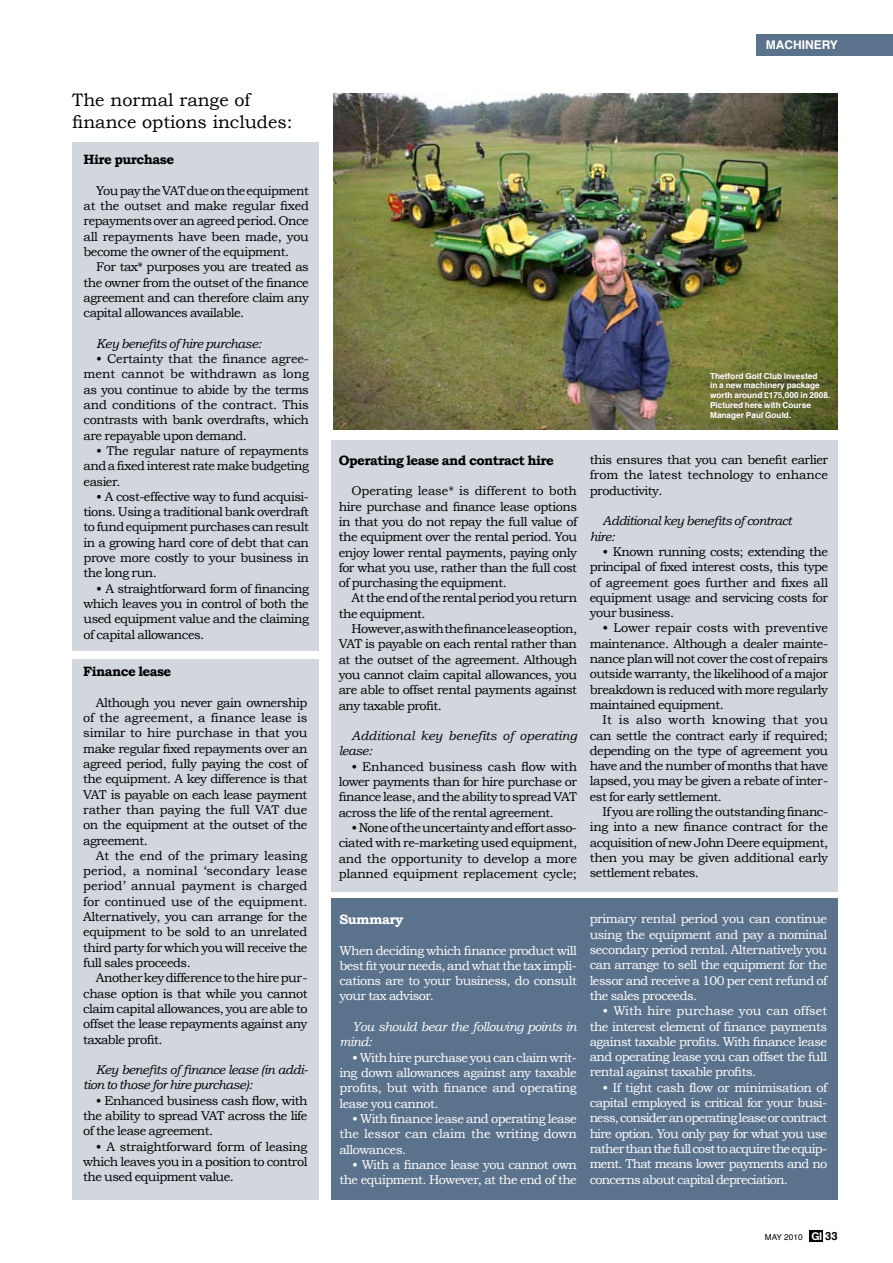
<style>
.page{position:relative;width:893px;height:1263px;background:#fff}
.page>*{position:absolute;margin:0;border:0;box-sizing:border-box;transform-origin:0 0}
.t1{font:18px/21.6px "Bookman Old Style";color:#000}
.t2{font:700 13.5px "Bookman Old Style";letter-spacing:-.04em;color:#000}
.t3{font:700 13.5px "Bookman Old Style";letter-spacing:-.04em;color:#fff}
.t4{font:12.75px/15.3px "Bookman Old Style";letter-spacing:-.04em;color:#000;text-align:justify}
.t5{font:12.75px/15.3px "Bookman Old Style";letter-spacing:-.04em;color:#fff;text-align:justify}
.t6{font:italic 12.75px/15.3px "Bookman Old Style";letter-spacing:-.04em;color:#000}
.t7{font:italic 12.75px/15.3px "Bookman Old Style";color:#000}
.t8{font:italic 12.75px/15.3px "Bookman Old Style";letter-spacing:-.04em;color:#fff}
.t9{font:700 12px "Helvetica";color:#fff}
.t10{font:700 8.25px/9.8px "Helvetica";color:#fff}
.t11{font:8.25px "Helvetica";color:#000}
.s1{font-family:"Helvetica Neue";font-weight:700;font-size:10.8px;color:#fff}
.s2{font-weight:700;font-size:11.25px}
</style>
<div class="page">
<div style="left:332px;top:898px;width:506px;height:301px;background:#5b728c"></div>
<div style="left:72px;top:142px;width:247px;height:508px;background:#d2d6dd"></div>
<div style="left:72px;top:659px;width:247px;height:540px;background:#d2d6dd"></div>
<div style="left:332px;top:440px;width:506px;height:451px;background:#d2d6dd"></div>
<img style="left:333px;top:94px;width:505px;height:336px">
<div style="left:809px;top:1230px;width:14px;height:11px;background:#000"></div>
<div style="left:757px;top:34px;width:136px;height:21px;background:#5b728c"></div>
<h1 class="t1" style="left:72px;top:89px;width:222px">The normal range of finance options includes:</h1>
<p class="t2" style="left:84px;top:151px;width:92px">Hire purchase</p>
<p class="t4" style="left:84px;top:183px;width:227px;text-indent:13px">You pay the VAT due on the equipment at the outset and make regular fixed repayments over an agreed period. Once all repayments have been made, you become the owner of the equipment.</p>
<p class="t4" style="left:84px;top:259px;width:227px;text-indent:13px">For tax* purposes you are treated as the owner from the outset of the finance agreement and can therefore claim any capital allowances available.</p>
<p class="t6" style="left:96px;top:336px;width:167px">Key benefits of hire purchase:</p>
<p class="t4" style="left:84px;top:351px;width:227px;text-indent:13px">• Certainty that the finance agree&shy;ment cannot be withdrawn as long as you continue to abide by the terms and conditions of the contract. This contrasts with bank overdrafts, which are repayable upon demand.</p>
<p class="t4" style="left:84px;top:443px;width:227px;text-indent:13px">• The regular nature of repayments and a fixed interest rate make budgeting easier.</p>
<p class="t4" style="left:84px;top:489px;width:227px;text-indent:13px">• A cost-effective way to fund acquisi&shy;tions. Using a traditional bank overdraft to fund equipment purchases can result in a growing hard core of debt that can prove more costly to your business in the long run.</p>
<p class="t4" style="left:84px;top:581px;width:227px;text-indent:13px">• A straightforward form of financing which leaves you in control of both the used equipment value and the claiming of capital allowances.</p>
<p class="t2" style="left:83px;top:663px;width:90px">Finance lease</p>
<p class="t4" style="left:83px;top:695px;width:226px;text-indent:13px">Although you never gain ownership of the agreement, a finance lease is similar to hire purchase in that you make regular fixed repayments over an agreed period, fully paying the cost of the equipment. A key difference is that VAT is payable on each lease payment rather than paying the full VAT due on the equipment at the outset of the agreement.</p>
<p class="t4" style="left:83px;top:848px;width:226px;text-indent:13px">At the end of the primary leasing period, a nominal ‘secondary lease period’ annual payment is charged for continued use of the equipment.<br>Alternatively, you can arrange for the equipment to be sold to an unrelated third party for which you will receive the full sales proceeds.</p>
<p class="t4" style="left:83px;top:970px;width:226px;text-indent:13px">Another key difference to the hire pur&shy;chase option is that while you cannot claim capital allowances, you are able to offset the lease repayments against any taxable profit.</p>
<p class="t6" style="left:83px;top:1062px;width:226px;text-indent:13px">Key benefits of finance lease (in addi&shy;tion to those for hire purchase):</p>
<p class="t4" style="left:83px;top:1093px;width:226px;text-indent:13px">• Enhanced business cash flow, with the ability to spread VAT across the life of the lease agreement.</p>
<p class="t4" style="left:83px;top:1138px;width:226px;text-indent:13px">• A straightforward form of leasing which leaves you in a position to control the used equipment value.</p>
<p class="t9" style="left:766px;top:35px;width:74px">MACHINERY</p>
<p class="t10" style="left:710px;top:371px;width:122px">Thetford Golf Club invested<br>in a new machinery package worth around £175,000 in 2008.<br>Pictured here with Course<br>Manager Paul Gould.</p>
<p class="t2" style="left:339px;top:452px;width:217px">Operating lease and contract hire</p>
<p class="t4" style="left:339px;top:483px;width:240px;text-indent:13px">Operating lease* is different to both hire purchase and finance lease options in that you do not repay the full value of the equipment over the rental period. You enjoy lower rental payments, paying only for what you use, rather than the full cost of purchasing the equipment.</p>
<p class="t4" style="left:339px;top:590px;width:240px;text-indent:13px">At the end of the rental period you return the equipment.</p>
<p class="t4" style="left:339px;top:621px;width:240px;text-indent:13px">However, as with the finance lease option, VAT is payable on each rental rather than at the outset of the agreement. Although you cannot claim capital allowances, you are able to offset rental payments against any taxable profit.</p>
<p class="t7" style="left:339px;top:728px;width:240px;text-indent:13px">Additional key benefits of operating lease:</p>
<p class="t4" style="left:339px;top:759px;width:240px;text-indent:13px">• Enhanced business cash flow with lower payments than for hire purchase or finance lease, and the ability to spread VAT across the life of the rental agreement.</p>
<p class="t4" style="left:339px;top:820px;width:240px;text-indent:13px">• None of the uncertainty and effort asso&shy;ciated with re-marketing used equipment, and the opportunity to develop a more planned equipment replacement cycle;</p>
<p class="t4" style="left:590px;top:452px;width:240px">this ensures that you can benefit earlier from the latest technology to enhance productivity.</p>
<p class="t6" style="left:590px;top:513px;width:203px;text-indent:13px">Additional key benefits of contract hire:</p>
<p class="t4" style="left:590px;top:544px;width:240px;text-indent:13px">• Known running costs; extending the principal of fixed interest costs, this type of agreement goes further and fixes all equipment usage and servicing costs for your business.</p>
<p class="t4" style="left:590px;top:620px;width:240px;text-indent:13px">• Lower repair costs with preventive maintenance. Although a dealer mainte&shy;nance plan will not cover the cost of repairs outside warranty, the likelihood of a major breakdown is reduced with more regularly maintained equipment.</p>
<p class="t4" style="left:590px;top:712px;width:240px;text-indent:13px">It is also worth knowing that you can settle the contract early if required; depending on the type of agreement you have and the number of months that have lapsed, you may be given a rebate of inter&shy;est for early settlement.</p>
<p class="t4" style="left:590px;top:804px;width:240px;text-indent:13px">If you are rolling the outstanding financ&shy;ing into a new finance contract for the acquisition of new John Deere equipment, then you may be given additional early settlement rebates.</p>
<p class="t3" style="left:339px;top:911px;width:65px">Summary</p>
<p class="t5" style="left:339px;top:942px;width:239px">When deciding which finance product will best fit your needs, and what the tax impli&shy;cations are to your business, do consult your tax advisor.</p>
<p class="t8" style="left:339px;top:1019px;width:239px;text-indent:13px">You should bear the following points in mind:</p>
<p class="t5" style="left:339px;top:1050px;width:239px;text-indent:13px">• With hire purchase you can claim writ&shy;ing down allowances against any taxable profits, but with finance and operating lease you cannot.</p>
<p class="t5" style="left:339px;top:1111px;width:239px;text-indent:13px">• With finance lease and operating lease the lessor can claim the writing down allowances.</p>
<p class="t5" style="left:339px;top:1157px;width:239px;text-align:right">• With a finance lease you cannot own the equipment. However, at the end of the</p>
<p class="t5" style="left:590px;top:911px;width:239px">primary rental period you can continue using the equipment and pay a nominal secondary period rental. Alternatively you can arrange to sell the equipment for the lessor and receive a 100 per cent refund of the sales proceeds.</p>
<p class="t5" style="left:590px;top:1003px;width:239px;text-indent:13px">• With hire purchase you can offset the interest element of finance payments against taxable profits. With finance lease and operating lease you can offset the full rental against taxable profits.</p>
<p class="t5" style="left:590px;top:1080px;width:239px;text-indent:13px">• If tight cash flow or minimisation of capital employed is critical for your busi&shy;ness, consider an operating lease or contract hire option. You only pay for what you use rather than the full cost to acquire the equip&shy;ment. That means lower payments and no concerns about capital depreciation.</p>
<p class="t11" style="left:765px;top:1231px;width:74px">MAY 2010 <span class="s1">GI</span> <span class="s2">33</span></p>
</div>
